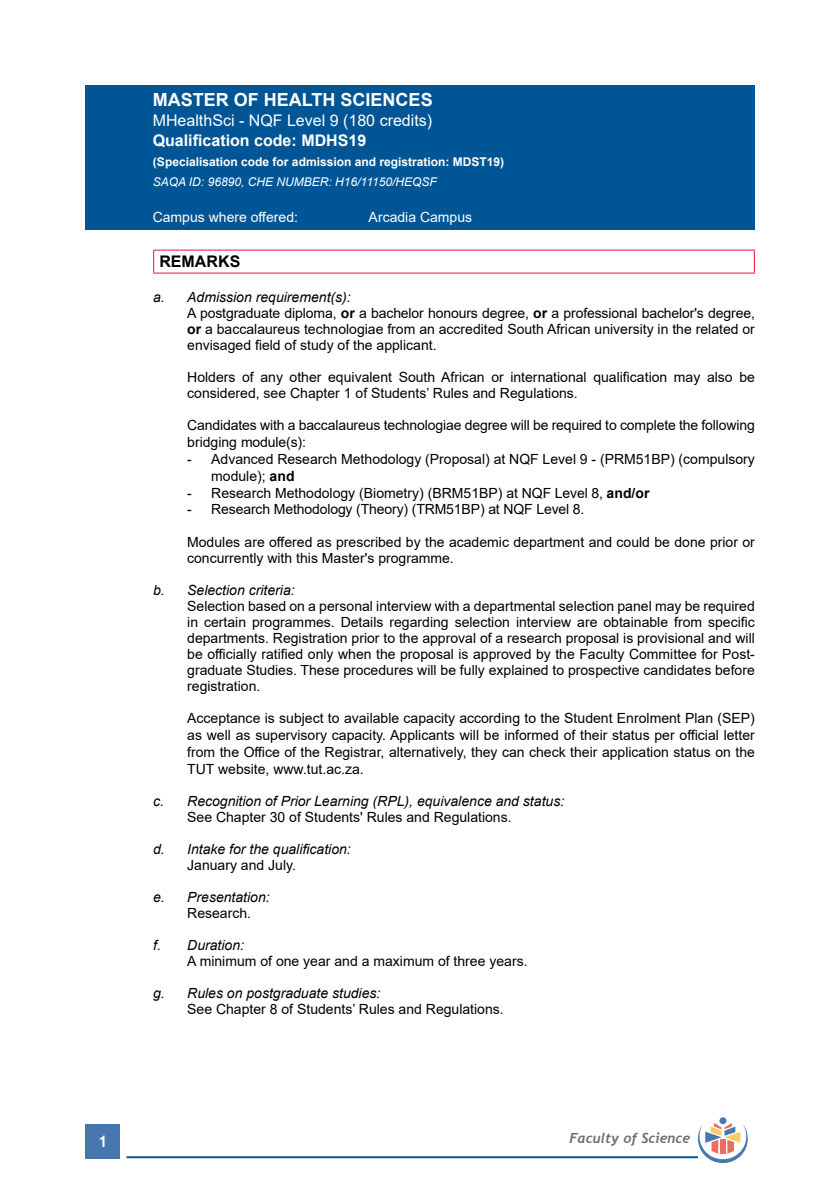
<style>
.page{position:relative;width:840px;height:1191px;background:#fff}
.page>*{position:absolute;margin:0;border:0;box-sizing:border-box;transform-origin:0 0}
.t1{font:700 18px "Arial";color:#fff}
.t2{font:16px "Arial";color:#fff}
.t3{font:700 16px "Arial";color:#fff}
.t4{font:700 16px "Arial";color:#000}
.t5{font:700 16px "Trebuchet MS";color:#fff}
.t6{font:14px/16px "Arial";color:#000}
.t7{font:italic 14px "Arial";color:#000}
.t8{font:14px "Arial";color:#fff}
.t9{font:italic 700 14px "Trebuchet";color:#6d6e71}
.t10{font:700 12px "Arial";color:#fff}
.t11{font:italic 12px "Arial";color:#fff}
.s1{font-style:italic}
.s2{font-weight:700}
</style>
<div class="page">
<div style="left:86px;top:1124px;width:34px;height:34px;background:#4777ae"></div>
<hr style="left:126px;top:1156px;width:571px;height:2px;background:#005596">
<div style="left:719px;top:1117px;width:7px;height:7px;background:#4777ae;border-radius:50%"></div>
<svg style="left:697px;top:1123px;width:50px;height:40px"></svg>
<div style="left:85px;top:85px;width:669px;height:145px;background:#005596"></div>
<hr style="left:153px;top:250px;width:601px;height:1px;background:#e31837">
<svg style="left:153px;top:251px;width:1px;height:21px"></svg>
<svg style="left:753px;top:251px;width:1px;height:21px"></svg>
<hr style="left:153px;top:272px;width:601px;height:1px;background:#e31837">
<p class="t1" style="left:153px;top:87px;width:281px">MASTER OF HEALTH SCIENCES</p>
<p class="t2" style="left:153px;top:109px;width:281px">MHealthSci - NQF Level 9 (180 credits)</p>
<p class="t3" style="left:153px;top:129px;width:215px">Qualification code: MDHS19</p>
<p class="t10" style="left:153px;top:153px;width:353px">(Specialisation code for admission and registration: MDST19)</p>
<p class="t11" style="left:153px;top:174px;width:285px">SAQA ID: 96890, CHE NUMBER: H16/11150/HEQSF</p>
<p class="t8" style="left:153px;top:207px;width:147px">Campus where offered:</p>
<p class="t8" style="left:368px;top:207px;width:105px">Arcadia Campus</p>
<p class="t4" style="left:159px;top:250px;width:82px">REMARKS</p>
<p class="t6" style="left:187px;top:288px;width:569px;text-indent:-34px"><span class="s1">a. Admission requirement(s):<br></span>A postgraduate diploma, <span class="s2">or</span> a bachelor honours degree, <span class="s2">or</span> a professional bachelor's degree, <span class="s2">or</span> a baccalaureus technologiae from an accredited South African university in the related or envisaged field of study of the applicant.</p>
<p class="t6" style="left:187px;top:368px;width:569px">Holders of any other equivalent South African or international qualification may also be considered, see Chapter 1 of Students’ Rules and Regulations.</p>
<p class="t6" style="left:187px;top:417px;width:568px;line-height:16.8px">Candidates with a baccalaureus technologiae degree will be required to complete the following bridging module(s):</p>
<p class="t6" style="left:211px;top:450px;width:545px;line-height:16.8px;text-indent:-24px">- Advanced Research Methodology (Proposal) at NQF Level 9 - (PRM51BP) (compulsory module); <span class="s2">and</span></p>
<p class="t6" style="left:187px;top:484px;width:463px">- Research Methodology (Biometry) (BRM51BP) at NQF Level 8, <span class="s2">and/or</span></p>
<p class="t6" style="left:187px;top:501px;width:398px">- Research Methodology (Theory) (TRM51BP) at NQF Level 8.</p>
<p class="t6" style="left:187px;top:533px;width:569px">Modules are offered as prescribed by the academic department and could be done prior or concurrently with this Master's programme.</p>
<p class="t7" style="left:153px;top:580px;width:143px">b. Selection criteria:</p>
<p class="t6" style="left:187px;top:597px;width:569px;text-align:justify">Selection based on a personal interview with a departmental selection panel may be required in certain programmes. Details regarding selection interview are obtainable from specific departments. Registration prior to the approval of a research proposal is provisional and will be officially ratified only when the proposal is approved by the Faculty Committee for Post&shy;graduate Studies. These procedures will be fully explained to prospective candidates before registration.</p>
<p class="t6" style="left:187px;top:710px;width:569px;line-height:16.8px;text-align:justify">Acceptance is subject to available capacity according to the Student Enrolment Plan (SEP) as well as supervisory capacity. Applicants will be informed of their status per official letter from the Office of the Registrar, alternatively, they can check their application status on the TUT website, www.tut.ac.za.</p>
<p class="t7" style="left:153px;top:792px;width:412px">c. Recognition of Prior Learning (RPL), equivalence and status:</p>
<p class="t6" style="left:187px;top:809px;width:326px">See Chapter 30 of Students' Rules and Regulations.</p>
<p class="t7" style="left:153px;top:840px;width:199px">d. Intake for the qualification:</p>
<p class="t6" style="left:187px;top:857px;width:110px">January and July.</p>
<p class="t7" style="left:153px;top:888px;width:118px">e. Presentation:</p>
<p class="t6" style="left:187px;top:905px;width:65px">Research.</p>
<p class="t7" style="left:153px;top:936px;width:92px">f. Duration:</p>
<p class="t6" style="left:187px;top:953px;width:342px">A minimum of one year and a maximum of three years.</p>
<p class="t7" style="left:153px;top:984px;width:229px">g. Rules on postgraduate studies:</p>
<p class="t6" style="left:187px;top:1001px;width:318px">See Chapter 8 of Students’ Rules and Regulations.</p>
<p class="t5" style="left:98px;top:1131px;width:11px">1</p>
<p class="t9" style="left:569px;top:1129px;width:122px">Faculty of Science</p>
</div>
